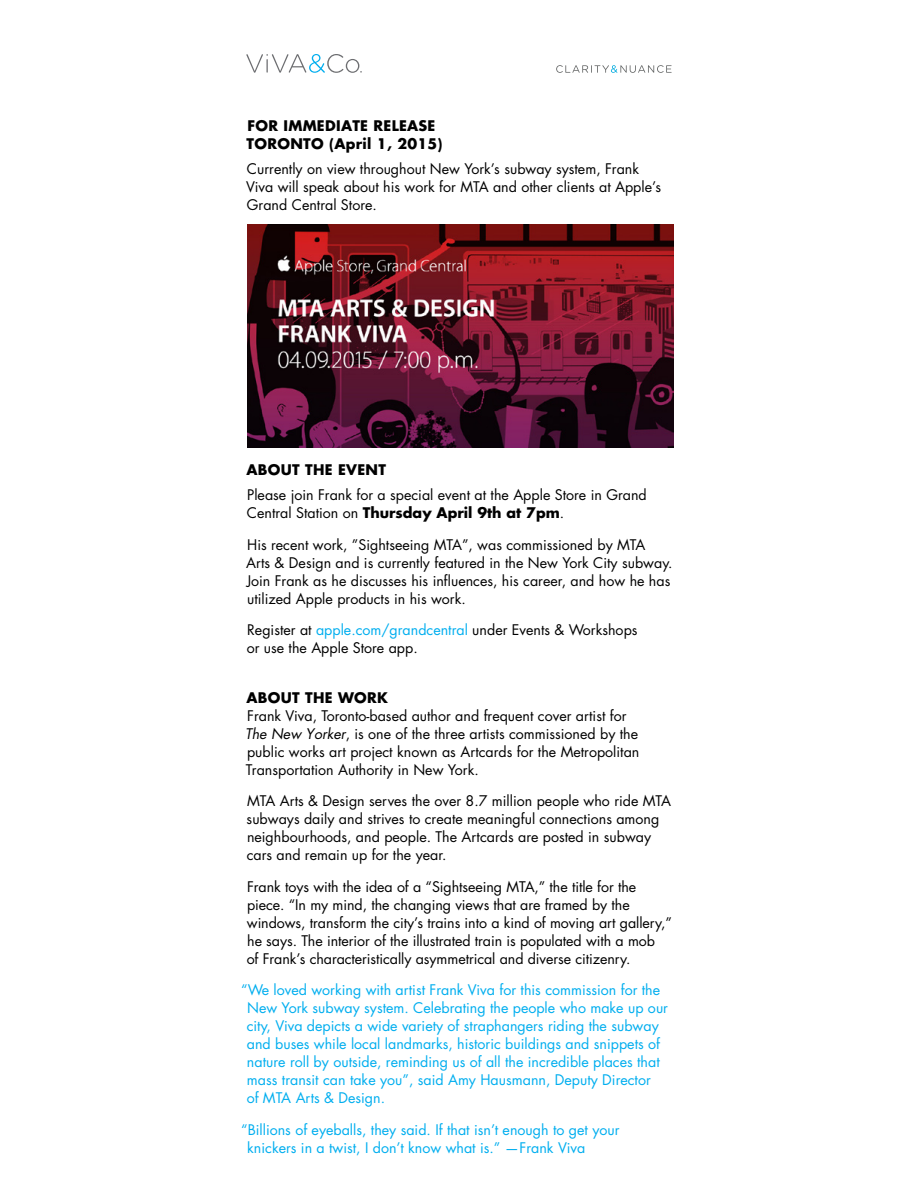
<style>
.page{position:relative;width:918px;height:1188px;background:#fff}
.page>*{position:absolute;margin:0;border:0;box-sizing:border-box;transform-origin:0 0}
.t1{font:14.25px/18px "Futura";color:#000}
.t2{font:14.25px/18px "Futura";color:#00aeef}
.t3{font:700 14.25px/18px "Futura";letter-spacing:.02em;color:#000}
.s1{font-weight:700}
.s2{color:#00aeef}
.s3{font-style:italic}
</style>
<div class="page">
<svg style="left:246px;top:54px;width:116px;height:19px"></svg>
<svg style="left:556px;top:65px;width:116px;height:8px"></svg>
<img style="left:248px;top:225px;width:425px;height:222px">
<p class="t3" style="left:247px;top:117px;width:198px">FOR IMMEDIATE RELEASE<br>TORONTO (April 1, 2015)</p>
<p class="t1" style="left:246px;top:160px;width:417px">Currently on view throughout New York’s subway system, Frank<br>Viva will speak about his work for MTA and other clients at Apple’s<br>Grand Central Store.</p>
<p class="t3" style="left:247px;top:461px;width:141px">ABOUT THE EVENT</p>
<p class="t1" style="left:247px;top:486px;width:401px">Please join Frank for a special event at the Apple Store in Grand<br>Central Station on <span class="s1">Thursday April 9th at 7pm</span>.</p>
<p class="t1" style="left:246px;top:536px;width:428px">His recent work, ”Sightseeing MTA”, was commissioned by MTA<br>Arts &amp; Design and is currently featured in the New York City subway.<br>Join Frank as he discusses his influences, his career, and how he has utilized Apple products in his work.</p>
<p class="t1" style="left:247px;top:621px;width:392px">Register at <span class="s2">apple.com/grandcentral</span> under Events &amp; Workshops or use the Apple Store app.</p>
<p class="t3" style="left:247px;top:688px;width:143px">ABOUT THE WORK</p>
<p class="t1" style="left:245px;top:707px;width:396px">Frank Viva, Toronto-based author and frequent cover artist for <span class="s3">The New Yorker</span>, is one of the three artists commissioned by the public works art project known as Artcards for the Metropolitan Transportation Authority in New York.</p>
<p class="t1" style="left:247px;top:792px;width:426px">MTA Arts &amp; Design serves the over 8.7 million people who ride MTA subways daily and strives to create meaningful connections among neighbourhoods, and people. The Artcards are posted in subway cars and remain up for the year.</p>
<p class="t1" style="left:247px;top:878px;width:427px">Frank toys with the idea of a “Sightseeing MTA,” the title for the piece. “In my mind, the changing views that are framed by the windows, transform the city’s trains into a kind of moving art gallery,” he says. The interior of the illustrated train is populated with a mob<br>of Frank’s characteristically asymmetrical and diverse citizenry.</p>
<p class="t2" style="left:247px;top:981px;width:423px;text-indent:-5px">“We loved working with artist Frank Viva for this commission for the New York subway system. Celebrating the people who make up our city, Viva depicts a wide variety of straphangers riding the subway and buses while local landmarks, historic buildings and snippets of nature roll by outside, reminding us of all the incredible places that mass transit can take you”, said Amy Hausmann, Deputy Director<br>of MTA Arts &amp; Design.</p>
<p class="t2" style="left:247px;top:1121px;width:374px;text-indent:-6px">“Billions of eyeballs, they said. If that isn’t enough to get your knickers in a twist, I don’t know what is.” —Frank Viva</p>
</div>
